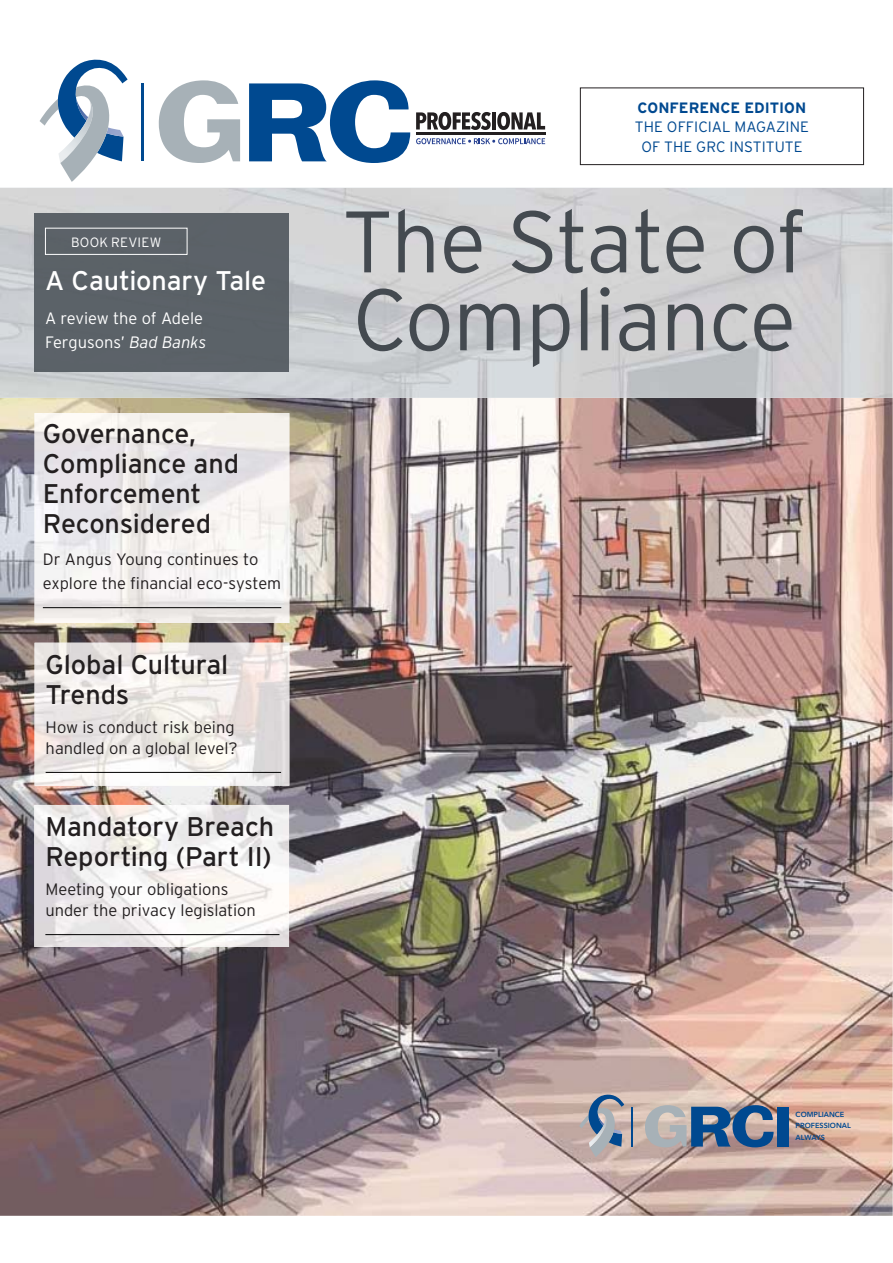
<style>
.page{position:relative;width:893px;height:1263px;background:#fff}
.page>*{position:absolute;margin:0;border:0;box-sizing:border-box;transform-origin:0 0}
.t1{font:300 87px/78px "Interstate";letter-spacing:-.01em;color:#444a50}
.t2{font:27px/30px "Interstate";letter-spacing:-.005em;color:#231f20}
.t3{font:27px "Interstate";letter-spacing:-.005em;color:#fff}
.t4{font:300 16.5px/21px "Interstate";color:#231f20}
.t5{font:300 16.5px/24px "Interstate";color:#fff}
.t6{font:300 15px/19.5px "Interstate";color:#004990;text-align:center}
.t7{font:700 15px "Interstate";color:#004990}
.t8{font:300 13.5px "Interstate";letter-spacing:.025em;color:#fff}
.t9{font:800 7.35px/11.9px "Avenir";color:#004990}
.s1{font-style:italic}
</style>
<div class="page">
<img style="left:0;top:398px;width:893px;height:818px">
<svg style="left:0;top:188px;width:893px;height:210px;fill:#d1d2d4"></svg>
<svg style="left:579px;top:1095px;width:45px;height:62px"></svg>
<hr style="left:631px;top:1107px;width:2px;height:40px;background:#004990">
<svg style="left:645px;top:1105px;width:128px;height:42px"></svg>
<div style="left:777px;top:1107px;width:12px;height:40px;background:#004990"></div>
<svg style="left:40px;top:60px;width:88px;height:122px"></svg>
<hr style="left:141px;top:83px;width:3px;height:78px;background:#004990">
<svg style="left:159px;top:80px;width:81px;height:83px"></svg>
<svg style="left:249px;top:80px;width:161px;height:83px"></svg>
<hr style="left:416px;top:132px;width:129px;height:3px;background:#231f20">
<svg style="left:416px;top:138px;width:129px;height:6px"></svg>
<svg style="left:416px;top:112px;width:75px;height:18px"></svg>
<hr style="left:492px;top:112px;width:4px;height:18px;background:#231f20">
<svg style="left:497px;top:112px;width:48px;height:18px"></svg>
<div style="left:580px;top:88px;width:284px;height:77px;border:1px solid #231f20"></div>
<div style="left:34px;top:214px;width:254px;height:158px;background:#5b6268"></div>
<div style="left:45px;top:228px;width:142px;height:27px;border:1px solid #fff"></div>
<img style="left:35px;top:643px;width:254px;height:143px">
<hr style="left:46px;top:772px;width:235px;height:1px;background:#000">
<img style="left:35px;top:413px;width:254px;height:210px">
<hr style="left:43px;top:607px;width:238px;height:1px;background:#000">
<img style="left:34px;top:805px;width:255px;height:142px">
<hr style="left:45px;top:934px;width:234px;height:1px;background:#000">
<p class="t8" style="left:71px;top:237px;width:92px">BOOK REVIEW</p>
<h2 class="t3" style="left:45px;top:271px;width:223px">A Cautionary Tale</h2>
<p class="t5" style="left:45px;top:308px;width:163px">A review the of Adele<br>Fergusons’ <span class="s1">Bad Banks</span></p>
<h2 class="t2" style="left:43px;top:421px;width:198px">Governance,<br>Compliance and<br>Enforcement<br>Reconsidered</h2>
<p class="t4" style="left:43px;top:549px;width:240px;line-height:24px">Dr Angus Young continues to explore the financial eco-system</p>
<h2 class="t2" style="left:46px;top:652px;width:184px">Global Cultural<br>Trends</h2>
<p class="t4" style="left:46px;top:718px;width:194px">How is conduct risk being handled on a global level?</p>
<h2 class="t2" style="left:45px;top:814px;width:230px">Mandatory Breach<br>Reporting (Part II)</h2>
<p class="t4" style="left:45px;top:880px;width:212px">Meeting your obligations under the privacy legislation</p>
<p class="t7" style="left:637px;top:99px;width:170px">CONFERENCE EDITION</p>
<p class="t6" style="left:635px;top:119px;width:176px">THE OFFICIAL MAGAZINE<br>OF THE GRC INSTITUTE</p>
<h1 class="t1" style="left:342px;top:210px;width:466px">The State of<br>Compliance</h1>
<p class="t9" style="left:796px;top:1109px;width:57px">COMPLIANCE<br>PROFESSIONAL<br>ALWAYS</p>
</div>
